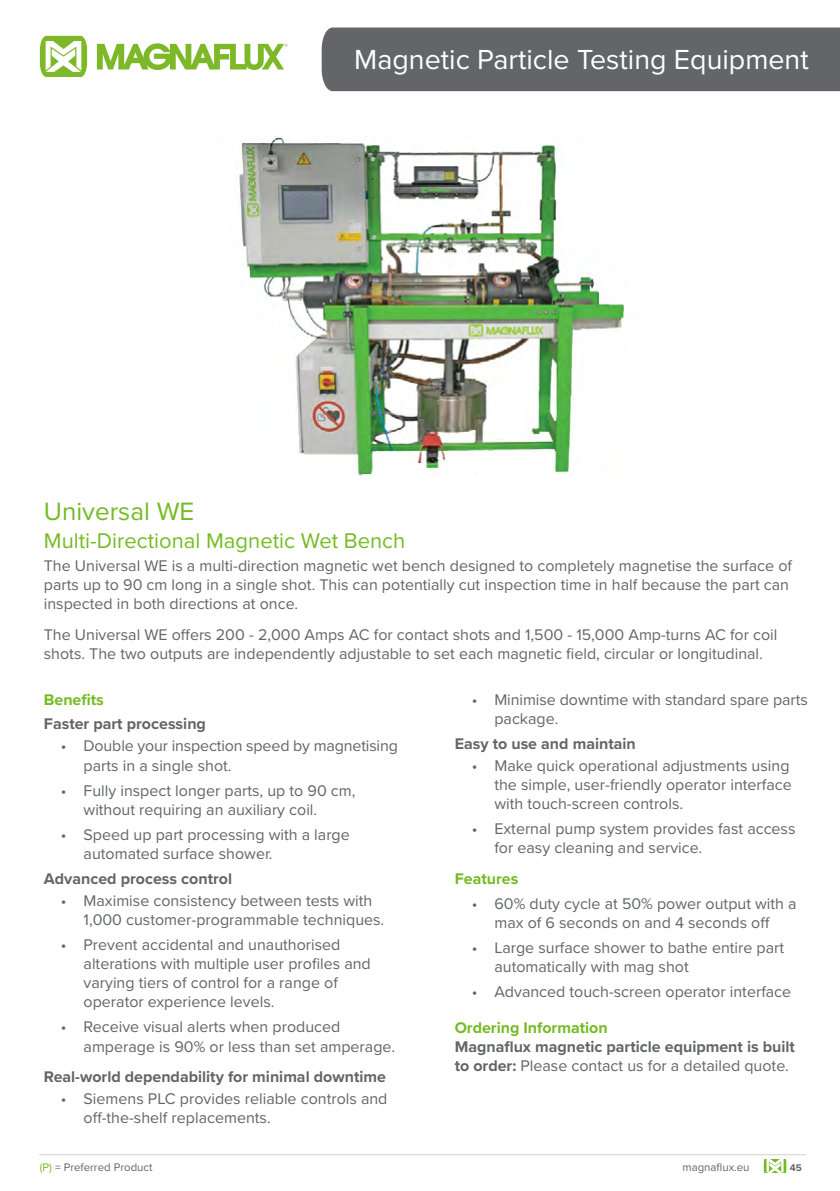
<style>
.page{position:relative;width:840px;height:1191px;background:#fff}
.page>*{position:absolute;margin:0;border:0;box-sizing:border-box;transform-origin:0 0}
.t1{font:28.6px "Proxima Nova";color:#fff}
.t2{font:26px "Proxima Nova";color:#74bb23}
.t3{font:22px "Proxima Nova";color:#74bb23}
.t4{font:16px/19.2px "Proxima Nova";color:#636569}
.t5{font:700 16px/19.2px "Proxima Nova";color:#636569}
.t6{font:700 16px "Proxima Nova";color:#74bb23}
.t7{font:11.4px "Proxima Nova";color:#636569}
.t8{font:700 10px "Proxima Nova";color:#636569}
.s1{font-weight:400}
.s2{color:#74bb23}
</style>
<div class="page">
<svg style="left:97px;top:43px;width:190px;height:27px"></svg>
<svg style="left:40px;top:36px;width:47px;height:41px"></svg>
<svg style="left:763px;top:1159px;width:22px;height:13px"></svg>
<hr style="left:39px;top:1154px;width:766px;height:1px;background:#d0d2d2">
<div style="left:321px;top:28px;width:518px;height:63px;background:#636569"></div>
<img style="left:239px;top:136px;width:385px;height:339px">
<h1 class="t1" style="left:354px;top:38px;width:455px">Magnetic Particle Testing Equipment</h1>
<h2 class="t2" style="left:44px;top:491px;width:152px">Universal WE</h2>
<h3 class="t3" style="left:44px;top:524px;width:363px">Multi-Directional Magnetic Wet Bench</h3>
<p class="t4" style="left:44px;top:555px;width:749px">The Universal WE is a multi-direction magnetic wet bench designed to completely magnetise the surface of parts up to 90 cm long in a single shot. This can potentially cut inspection time in half because the part can inspected in both directions at once.</p>
<p class="t4" style="left:44px;top:624px;width:734px">The Universal WE offers 200 - 2,000 Amps AC for contact shots and 1,500 - 15,000 Amp-turns AC for coil shots. The two outputs are independently adjustable to set each magnetic field, circular or longitudinal.</p>
<p class="t6" style="left:44px;top:687px;width:61px">Benefits</p>
<p class="t5" style="left:44px;top:714px;width:163px">Faster part processing</p>
<p class="t4" style="left:83px;top:736px;width:316px;text-indent:-23px">• Double your inspection speed by magnetising parts in a single shot.</p>
<p class="t4" style="left:83px;top:780px;width:273px;text-indent:-23px">• Fully inspect longer parts, up to 90 cm, without requiring an auxiliary coil.</p>
<p class="t4" style="left:83px;top:824px;width:267px;text-indent:-23px">• Speed up part processing with a large automated surface shower.</p>
<p class="t5" style="left:44px;top:868px;width:190px">Advanced process control</p>
<p class="t4" style="left:83px;top:890px;width:302px;text-indent:-23px">• Maximise consistency between tests with<br>1,000 customer-programmable techniques.</p>
<p class="t4" style="left:83px;top:934px;width:288px;text-indent:-23px">• Prevent accidental and unauthorised alterations with multiple user profiles and varying tiers of control for a range of operator experience levels.</p>
<p class="t4" style="left:83px;top:1016px;width:313px;text-indent:-23px">• Receive visual alerts when produced amperage is 90% or less than set amperage.</p>
<p class="t5" style="left:44px;top:1066px;width:343px">Real-world dependability for minimal downtime</p>
<p class="t4" style="left:83px;top:1088px;width:305px;text-indent:-23px">• Siemens PLC provides reliable controls and off-the-shelf replacements.</p>
<p class="t4" style="left:494px;top:689px;width:315px;text-indent:-23px">• Minimise downtime with standard spare parts package.</p>
<p class="t5" style="left:454px;top:733px;width:182px">Easy to use and maintain</p>
<p class="t4" style="left:494px;top:755px;width:299px;text-indent:-23px">• Make quick operational adjustments using the simple, user-friendly operator interface with touch-screen controls.</p>
<p class="t4" style="left:494px;top:818px;width:302px;text-indent:-23px">• External pump system provides fast access for easy cleaning and service.</p>
<p class="t6" style="left:454px;top:866px;width:65px">Features</p>
<p class="t4" style="left:471px;top:893px;width:326px;text-align:center">• 60% duty cycle at 50% power output with a max of 6 seconds on and 4 seconds off</p>
<p class="t4" style="left:494px;top:937px;width:291px;text-indent:-23px">• Large surface shower to bathe entire part automatically with mag shot</p>
<p class="t4" style="left:471px;top:981px;width:321px">• Advanced touch-screen operator interface</p>
<p class="t6" style="left:454px;top:1015px;width:154px">Ordering Information</p>
<p class="t5" style="left:454px;top:1036px;width:341px">Magnaflux magnetic particle equipment is built to order: <span class="s1">Please contact us for a detailed quote.</span></p>
<p class="t7" style="left:40px;top:1159px;width:114px"><span class="s2">(P)</span> = Preferred Product</p>
<p class="t7" style="left:682px;top:1159px;width:68px">magnaflux.eu</p>
<p class="t8" style="left:789px;top:1160px;width:14px">45</p>
</div>
